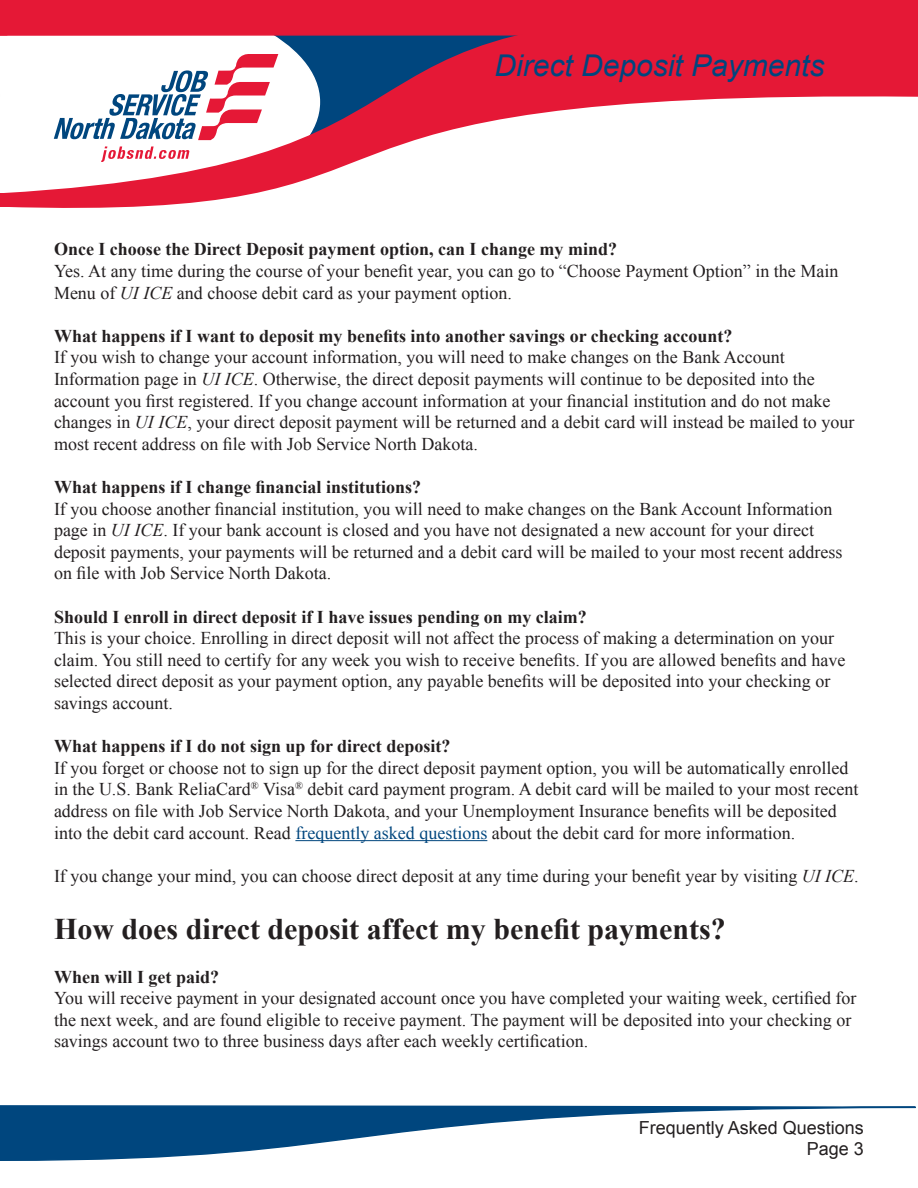
<style>
.page{position:relative;width:918px;height:1188px;background:#fff}
.page>*{position:absolute;margin:0;border:0;box-sizing:border-box;transform-origin:0 0}
.t1{font:700 30px "Times New Roman";color:#231f20}
.t2{font:italic 30px "Arial";color:#00467e}
.t3{font:18px/21.6px "Times New Roman";color:#231f20}
.t4{font:700 18px "Times New Roman";color:#231f20}
.t5{font:18px "Arial";color:#231f20}
.s1{font-style:italic}
.s2{color:#00467e}
</style>
<div class="page">
<svg style="left:0;top:1105px;width:916px;height:56px"></svg>
<svg style="left:0;top:0;width:918px;height:208px"></svg>
<hr style="left:295px;top:840px;width:192px;height:1px;background:#00467e">
<p class="t2" style="left:495px;top:46px;width:332px">Direct Deposit Payments</p>
<p class="t4" style="left:54px;top:237px;width:565px">Once I choose the Direct Deposit payment option, can I change my mind?</p>
<p class="t3" style="left:54px;top:260px;width:786px">Yes. At any time during the course of your benefit year, you can go to “Choose Payment Option” in the Main<br>Menu of <span class="s1">UI ICE</span> and choose debit card as your payment option.</p>
<p class="t4" style="left:54px;top:323px;width:680px">What happens if I want to deposit my benefits into another savings or checking account?</p>
<p class="t3" style="left:54px;top:346px;width:802px">If you wish to change your account information, you will need to make changes on the Bank Account Information page in <span class="s1">UI ICE</span>. Otherwise, the direct deposit payments will continue to be deposited into the account you first registered. If you change account information at your financial institution and do not make changes in <span class="s1">UI ICE</span>, your direct deposit payment will be returned and a debit card will instead be mailed to your most recent address on file with Job Service North Dakota.</p>
<p class="t4" style="left:54px;top:475px;width:369px">What happens if I change financial institutions?</p>
<p class="t3" style="left:54px;top:498px;width:790px">If you choose another financial institution, you will need to make changes on the Bank Account Information page in <span class="s1">UI ICE</span>. If your bank account is closed and you have not designated a new account for your direct deposit payments, your payments will be returned and a debit card will be mailed to your most recent address on file with Job Service North Dakota.</p>
<p class="t4" style="left:54px;top:604px;width:534px">Should I enroll in direct deposit if I have issues pending on my claim?</p>
<p class="t3" style="left:54px;top:627px;width:793px">This is your choice. Enrolling in direct deposit will not affect the process of making a determination on your claim. You still need to certify for any week you wish to receive benefits. If you are allowed benefits and have selected direct deposit as your payment option, any payable benefits will be deposited into your checking or savings account.</p>
<p class="t4" style="left:54px;top:734px;width:398px">What happens if I do not sign up for direct deposit?</p>
<p class="t3" style="left:54px;top:757px;width:806px">If you forget or choose not to sign up for the direct deposit payment option, you will be automatically enrolled in the U.S. Bank ReliaCard<sup>®</sup> Visa<sup>®</sup> debit card payment program. A debit card will be mailed to your most recent address on file with Job Service North Dakota, and your Unemployment Insurance benefits will be deposited into the debit card account. Read <span class="s2">frequently asked questions</span> about the debit card for more information.</p>
<p class="t3" style="left:54px;top:865px;width:806px">If you change your mind, you can choose direct deposit at any time during your benefit year by visiting <span class="s1">UI ICE</span>.</p>
<p class="t1" style="left:54px;top:909px;width:673px">How does direct deposit affect my benefit payments?</p>
<p class="t4" style="left:54px;top:964px;width:167px">When will I get paid?</p>
<p class="t3" style="left:54px;top:987px;width:804px">You will receive payment in your designated account once you have completed your waiting week, certified for the next week, and are found eligible to receive payment. The payment will be deposited into your checking or savings account two to three business days after each weekly certification.</p>
<p class="t5" style="left:639px;top:1115px;width:227px">Frequently Asked Questions</p>
<p class="t5" style="left:807px;top:1137px;width:59px">Page 3</p>
</div>
